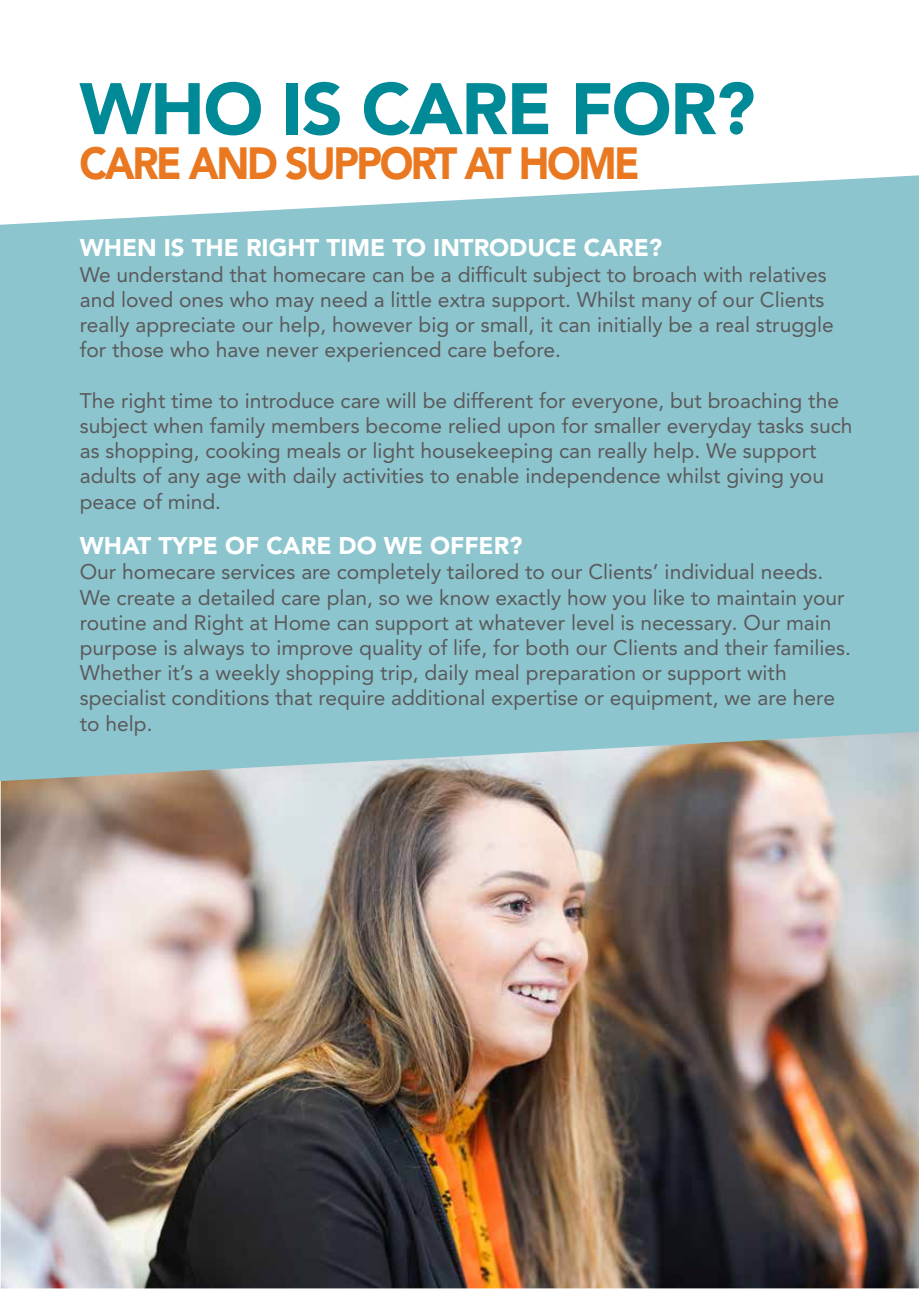
<style>
.page{position:relative;width:919px;height:1289px;background:#fff}
.page>*{position:absolute;margin:0;border:0;box-sizing:border-box;transform-origin:0 0}
.t1{font:900 72px "Avenir";letter-spacing:-.02em;color:#008996}
.t2{font:900 45px "Avenir";letter-spacing:-.06em;color:#e97820;scale:.9 1}
.t3{font:900 24px "Avenir LT Pro";color:#fff}
.t4{font:21px/25.2px "Avenir LT Pro";color:#5a5a5b}
</style>
<div class="page">
<img style="left:1px;top:781px;width:917px;height:507px">
<svg style="left:0;top:175px;width:918px;height:606px;background:#93c6ce"></svg>
<h1 class="t1" style="left:80px;top:47px;width:677px">WHO IS CARE FOR?</h1>
<h2 class="t2" style="left:80px;top:125px;width:623px">CARE AND SUPPORT AT HOME</h2>
<p class="t3" style="left:80px;top:233px;width:584px">WHEN IS THE RIGHT TIME TO INTRODUCE CARE?</p>
<p class="t4" style="left:80px;top:261px;width:755px">We understand that homecare can be a difficult subject to broach with relatives and loved ones who may need a little extra support. Whilst many of our Clients really appreciate our help, however big or small, it can initially be a real struggle for those who have never experienced care before.</p>
<p class="t4" style="left:80px;top:387px;width:774px">The right time to introduce care will be different for everyone, but broaching the subject when family members become relied upon for smaller everyday tasks such as shopping, cooking meals or light housekeeping can really help. We support adults of any age with daily activities to enable independence whilst giving you peace of mind.</p>
<p class="t3" style="left:80px;top:531px;width:444px">WHAT TYPE OF CARE DO WE OFFER?</p>
<p class="t4" style="left:80px;top:559px;width:772px">Our homecare services are completely tailored to our Clients’ individual needs.<br>We create a detailed care plan, so we know exactly how you like to maintain your routine and Right at Home can support at whatever level is necessary. Our main purpose is always to improve quality of life, for both our Clients and their families.<br>Whether it’s a weekly shopping trip, daily meal preparation or support with specialist conditions that require additional expertise or equipment, we are here to help.</p>
</div>
